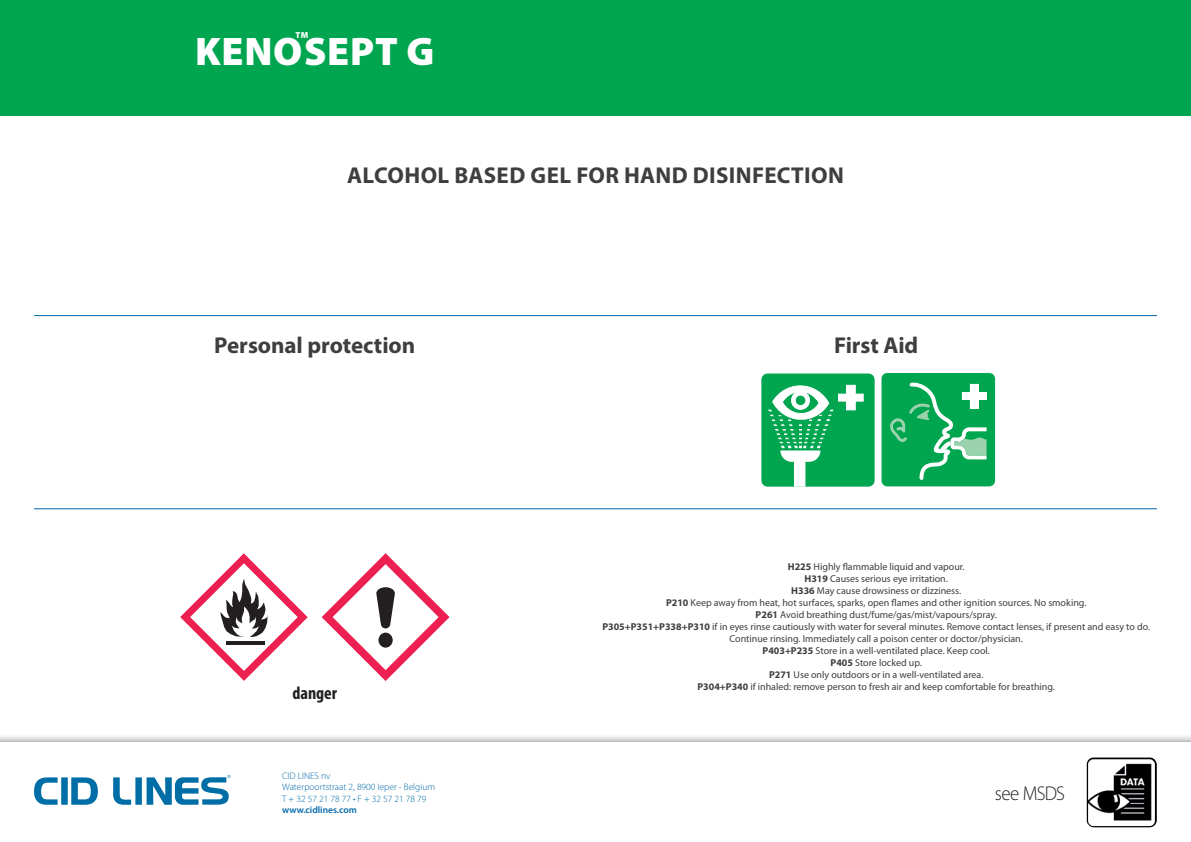
<style>
.page{position:relative;width:1191px;height:842px;background:#fff}
.page>*{position:absolute;margin:0;border:0;box-sizing:border-box;transform-origin:0 0}
.t1{font:900 40px "Myriad Pro";letter-spacing:.02em;color:#fff}
.t2{font:700 23px "Myriad Pro";color:#3e3e3f}
.t3{font:300 20px "Myriad Pro";letter-spacing:-.04em;color:#231f20;scale:.95 1}
.t4{font:700 condensed 18px "Myriad Pro";color:#231f20}
.t5{font:10px/12px "Myriad Pro";color:#3e3e3f;text-align:center}
.t6{font:300 9.5px/11.4px "Myriad Pro";color:#0068a9}
.t7{font:600 9.5px "Myriad Pro";color:#0068a9}
.t8{font:900 8.7px "Myriad Pro";color:#fff}
.s1{font-weight:700}
</style>
<div class="page">
<div style="left:0;top:0;width:1191px;height:116px;background:#00a54f"></div>
<div style="left:0;top:733px;width:1191px;height:109px;background:#231f20;opacity:.75"></div>
<div style="left:0;top:743px;width:1191px;height:99px;background:#fff"></div>
<hr style="left:34px;top:315px;width:1123px;height:1px;background:#0068a9">
<hr style="left:34px;top:508px;width:1123px;height:1px;background:#0068a9">
<img style="left:1086px;top:757px;width:71px;height:70px">
<div style="left:762px;top:374px;width:112px;height:112px;background:#00a54f;border-radius:6px"></div>
<div style="left:761px;top:374px;width:113px;height:112px;border:1px solid #00a54f;border-radius:6px"></div>
<div style="left:846px;top:385px;width:9px;height:25px;background:#fff;border:1px solid #fff"></div>
<div style="left:838px;top:394px;width:25px;height:7px;background:#fff;border:1px solid #fff"></div>
<div style="left:781px;top:434px;width:39px;height:27px;background:#fff;border-radius:11px"></div>
<div style="left:780px;top:434px;width:40px;height:27px;border:1px solid #fff;border-radius:11px"></div>
<svg style="left:780px;top:448px;width:40px;height:2px"></svg>
<div style="left:794px;top:461px;width:11px;height:25px;background:#fff"></div>
<svg style="left:768px;top:386px;width:65px;height:62px"></svg>
<div style="left:791px;top:391px;width:18px;height:18px;border:1px solid #fff;border-radius:50%"></div>
<div style="left:768px;top:421px;width:68px;height:3px;background:#00a54f;border:1px solid #00a54f"></div>
<hr style="left:772px;top:426px;width:61px;height:3px;background:#00a54f">
<hr style="left:771px;top:431px;width:59px;height:2px;background:#00a54f">
<hr style="left:771px;top:435px;width:56px;height:2px;background:#00a54f">
<hr style="left:774px;top:440px;width:50px;height:1px;background:#00a54f">
<div style="left:792px;top:392px;width:16px;height:16px;background:#fff;border-radius:50%"></div>
<div style="left:792px;top:392px;width:16px;height:17px;border:1px solid #fff;border-radius:50%"></div>
<div style="left:795px;top:395px;width:11px;height:11px;background:#00a54f;border-radius:50%"></div>
<div style="left:795px;top:395px;width:11px;height:11px;border:1px solid #fff;border-radius:50%"></div>
<hr style="left:777px;top:444px;width:45px;height:1px;background:#00a54f">
<svg style="left:180px;top:553px;width:128px;height:128px"></svg>
<hr style="left:226px;top:641px;width:38px;height:4px;background:#231f20">
<svg style="left:322px;top:553px;width:127px;height:128px"></svg>
<svg style="left:34px;top:777px;width:64px;height:28px"></svg>
<svg style="left:113px;top:775px;width:117px;height:30px"></svg>
<svg style="left:881px;top:373px;width:114px;height:113px;background:#27b269"></svg>
<p class="t8" style="left:295px;top:30px;width:14px">TM</p>
<h1 class="t1" style="left:195px;top:29px;width:241px">KENOSEPT G</h1>
<h2 class="t2" style="left:347px;top:162px;width:498px">ALCOHOL BASED GEL FOR HAND DISINFECTION</h2>
<h2 class="t2" style="left:214px;top:332px;width:202px">Personal protection</h2>
<h2 class="t2" style="left:834px;top:332px;width:86px">First Aid</h2>
<h3 class="t4" style="left:292px;top:682px;width:46px">danger</h3>
<p class="t6" style="left:282px;top:770px;width:155px">CID LINES nv<br>Waterpoortstraat 2, 8900 Ieper - Belgium<br>T + 32 57 21 78 77 • F + 32 57 21 78 79</p>
<p class="t7" style="left:282px;top:804px;width:76px">www.cidlines.com</p>
<p class="t5" style="left:602px;top:561px;width:549px"><span class="s1">H225</span> Highly flammable liquid and vapour.<br><span class="s1">H319</span> Causes serious eye irritation.<br><span class="s1">H336</span> May cause drowsiness or dizziness.<br><span class="s1">P210</span> Keep away from heat, hot surfaces, sparks, open flames and other ignition sources. No smoking.<br><span class="s1">P261</span> Avoid breathing dust/fume/gas/mist/vapours/spray.<br><span class="s1">P305+P351+P338+P310</span> if in eyes rinse cautiously with water for several minutes. Remove contact lenses, if present and easy to do.<br>Continue rinsing. Immediately call a poison center or doctor/physician.<br><span class="s1">P403+P235</span> Store in a well-ventilated place. Keep cool.<br><span class="s1">P405</span> Store locked up.<br><span class="s1">P271</span> Use only outdoors or in a well-ventilated area.<br><span class="s1">P304+P340</span> if inhaled: remove person to fresh air and keep comfortable for breathing.</p>
<h3 class="t3" style="left:995px;top:782px;width:75px">see MSDS</h3>
</div>
